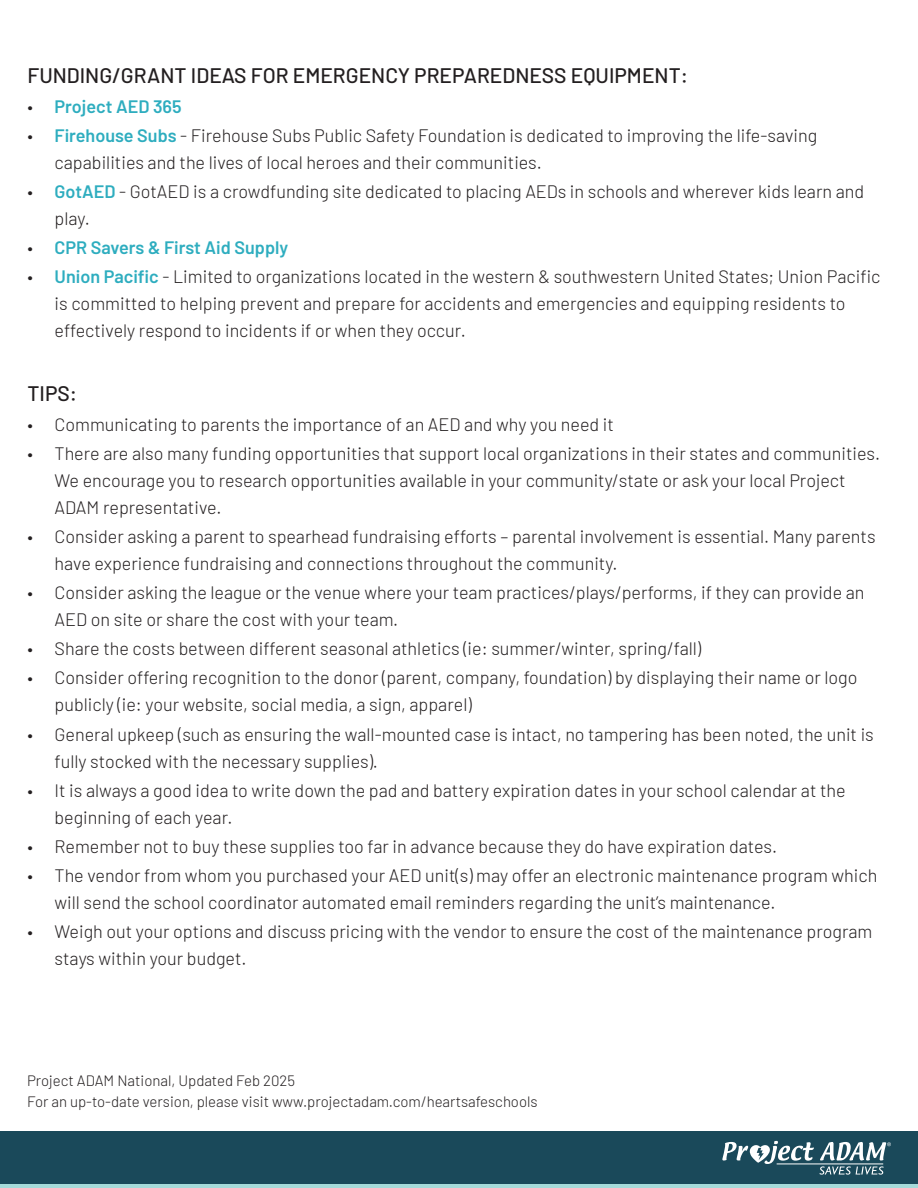
<style>
.page{position:relative;width:918px;height:1188px;background:#fff}
.page>*{position:absolute;margin:0;border:0;box-sizing:border-box;transform-origin:0 0}
.t1{font:500 21px "Barlow";color:#231f20}
.t2{font:300 18px/27px "Barlow";color:#231f20}
.t3{font:600 18px "Barlow";color:#2eadbf}
.t4{font:300 15px "Barlow";color:#231f20}
.s1{font-weight:300;color:#231f20}
.s2{font-weight:600;color:#2eadbf}
</style>
<div class="page">
<div style="left:0;top:1131px;width:918px;height:54px;background:#1a495a"></div>
<hr style="left:0;top:1185px;width:918px;height:3px;background:#a5dad9">
<hr style="left:777px;top:1164px;width:106px;height:1px;background:#fff">
<svg style="left:820px;top:1142px;width:71px;height:33px"></svg>
<svg style="left:722px;top:1141px;width:92px;height:23px"></svg>
<p class="t1" style="left:28px;top:60px;width:662px">FUNDING/GRANT IDEAS FOR EMERGENCY PREPAREDNESS EQUIPMENT:</p>
<p class="t3" style="left:28px;top:93px;width:156px"><span class="s1">•</span> Project AED 365</p>
<p class="t2" style="left:55px;top:120px;width:764px;text-indent:-27px">• <span class="s2">Firehouse Subs</span> - Firehouse Subs Public Safety Foundation is dedicated to improving the life-saving capabilities and the lives of local heroes and their communities.</p>
<p class="t2" style="left:55px;top:177px;width:811px;text-indent:-27px">• <span class="s2">GotAED</span> - GotAED is a crowdfunding site dedicated to placing AEDs in schools and wherever kids learn and play.</p>
<p class="t3" style="left:28px;top:234px;width:262px"><span class="s1">•</span> CPR Savers &amp; First Aid Supply</p>
<p class="t2" style="left:55px;top:262px;width:827px;text-indent:-27px">• <span class="s2">Union Pacific</span> - Limited to organizations located in the western &amp; southwestern United States; Union Pacific is committed to helping prevent and prepare for accidents and emergencies and equipping residents to effectively respond to incidents if or when they occur.</p>
<p class="t1" style="left:28px;top:379px;width:51px">TIPS:</p>
<p class="t2" style="left:28px;top:409px;width:588px">• Communicating to parents the importance of an AED and why you need it</p>
<p class="t2" style="left:55px;top:438px;width:827px;text-indent:-27px">• There are also many funding opportunities that support local organizations in their states and communities.<br>We encourage you to research opportunities available in your community/state or ask your local Project<br>ADAM representative.</p>
<p class="t2" style="left:55px;top:522px;width:823px;text-indent:-27px">• Consider asking a parent to spearhead fundraising efforts – parental involvement is essential. Many parents have experience fundraising and connections throughout the community.</p>
<p class="t2" style="left:55px;top:578px;width:812px;text-indent:-27px">• Consider asking the league or the venue where your team practices/plays/performs, if they can provide an<br>AED on site or share the cost with your team.</p>
<p class="t2" style="left:28px;top:634px;width:675px">• Share the costs between different seasonal athletics (ie: summer/winter, spring/fall)</p>
<p class="t2" style="left:55px;top:663px;width:804px;text-indent:-27px">• Consider offering recognition to the donor (parent, company, foundation) by displaying their name or logo publicly (ie: your website, social media, a sign, apparel)</p>
<p class="t2" style="left:55px;top:719px;width:821px;text-indent:-27px">• General upkeep (such as ensuring the wall-mounted case is intact, no tampering has been noted, the unit is fully stocked with the necessary supplies).</p>
<p class="t2" style="left:55px;top:775px;width:793px;text-indent:-27px">• It is always a good idea to write down the pad and battery expiration dates in your school calendar at the beginning of each year.</p>
<p class="t2" style="left:28px;top:832px;width:751px">• Remember not to buy these supplies too far in advance because they do have expiration dates.</p>
<p class="t2" style="left:55px;top:861px;width:824px;text-indent:-27px">• The vendor from whom you purchased your AED unit(s) may offer an electronic maintenance program which will send the school coordinator automated email reminders regarding the unit’s maintenance.</p>
<p class="t2" style="left:55px;top:917px;width:819px;text-indent:-27px">• Weigh out your options and discuss pricing with the vendor to ensure the cost of the maintenance program stays within your budget.</p>
<p class="t4" style="left:27px;top:1070px;width:270px">Project ADAM National, Updated Feb 2025</p>
<p class="t4" style="left:27px;top:1091px;width:512px">For an up-to-date version, please visit www.projectadam.com/heartsafeschools</p>
</div>
